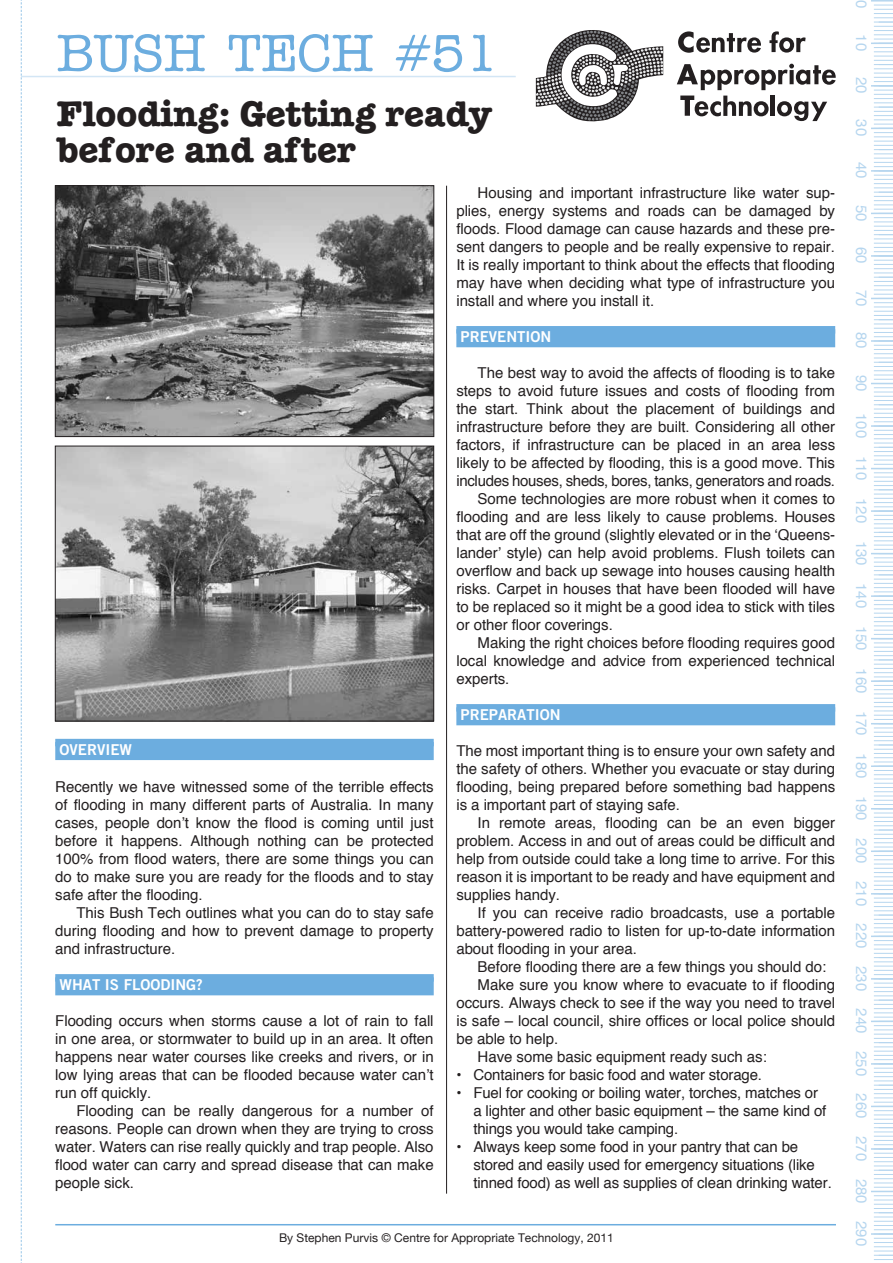
<style>
.page{position:relative;width:893px;height:1263px;background:#fff}
.page>*{position:absolute;margin:0;border:0;box-sizing:border-box;transform-origin:0 0}
.t1{font:52.5px "American Typewriter Medium A";color:#6caddf}
.t2{font:36px/36px "American Typewriter Bold A";color:#231f20}
.t3{font:15px/18px "Helvetica";letter-spacing:-.005em;color:#231f20;text-align:justify}
.t4{font:15px "Helvetica";color:#b6d6ef}
.t5{font:15px "Trade Gothic Bold Two";color:#fff}
.t6{font:12px "Helvetica Neue";color:#231f20}
</style>
<div class="page">
<div style="left:456px;top:326px;width:379px;height:7px;background:#6caddf"></div>
<div style="left:456px;top:329px;width:379px;height:18px;background:#6caddf"></div>
<div style="left:456px;top:704px;width:379px;height:7px;background:#6caddf"></div>
<div style="left:456px;top:707px;width:379px;height:18px;background:#6caddf"></div>
<div style="left:55px;top:739px;width:379px;height:7px;background:#6caddf"></div>
<div style="left:55px;top:742px;width:379px;height:18px;background:#6caddf"></div>
<div style="left:55px;top:974px;width:379px;height:7px;background:#6caddf"></div>
<div style="left:55px;top:977px;width:379px;height:18px;background:#6caddf"></div>
<svg style="left:21px;top:0;width:1px;height:1263px"></svg>
<hr style="left:55px;top:1224px;width:783px;height:1px;background:#6caddf">
<hr style="left:871px;top:0;width:22px;height:2px;background:#b6d6ef">
<svg style="left:871px;top:5px;width:22px;height:1255px"></svg>
<hr style="left:21px;top:76px;width:495px;height:1px;background:#d3e6f5">
<svg style="left:536px;top:30px;width:127px;height:92px"></svg>
<svg style="left:678px;top:31px;width:83px;height:22px"></svg>
<svg style="left:769px;top:31px;width:37px;height:22px"></svg>
<svg style="left:677px;top:64px;width:159px;height:26px"></svg>
<svg style="left:680px;top:96px;width:89px;height:20px"></svg>
<hr style="left:771px;top:96px;width:4px;height:20px;background:#231f20">
<svg style="left:777px;top:101px;width:50px;height:20px"></svg>
<img style="left:57px;top:187px;width:375px;height:248px">
<div style="left:55px;top:185px;width:379px;height:252px;border:1px solid #231f20"></div>
<img style="left:57px;top:448px;width:375px;height:271px">
<div style="left:55px;top:446px;width:379px;height:275px;border:1px solid #231f20"></div>
<hr style="left:446px;top:186px;width:1px;height:1007px;background:#231f20">
<h1 class="t1" style="left:57px;top:24px;width:444px">BUSH TECH #51</h1>
<h2 class="t2" style="left:57px;top:95px;width:437px">Flooding: Getting ready before and after</h2>
<p class="t5" style="left:60px;top:740px;width:74px">OVERVIEW</p>
<p class="t3" style="left:55px;top:779px;width:380px">Recently we have witnessed some of the terrible effects of flooding in many different parts of Australia. In many cases, people don’t know the flood is coming until just before it happens. Although nothing can be protected 100% from flood waters, there are some things you can do to make sure you are ready for the floods and to stay safe after the flooding.</p>
<p class="t3" style="left:55px;top:905px;width:380px;text-indent:21px">This Bush Tech outlines what you can do to stay safe during flooding and how to prevent damage to property and infrastructure.</p>
<p class="t5" style="left:60px;top:975px;width:145px">WHAT IS FLOODING?</p>
<p class="t3" style="left:55px;top:1013px;width:380px">Flooding occurs when storms cause a lot of rain to fall in one area, or stormwater to build up in an area. It often happens near water courses like creeks and rivers, or in low lying areas that can be flooded because water can’t run off quickly.</p>
<p class="t3" style="left:55px;top:1103px;width:380px;text-indent:21px">Flooding can be really dangerous for a number of reasons. People can drown when they are trying to cross water. Waters can rise really quickly and trap people. Also flood water can carry and spread disease that can make people sick.</p>
<p class="t3" style="left:456px;top:185px;width:380px;text-indent:21px">Housing and important infrastructure like water sup&shy;plies, energy systems and roads can be damaged by floods. Flood damage can cause hazards and these pre&shy;sent dangers to people and be really expensive to repair.<br>It is really important to think about the effects that flooding may have when deciding what type of infrastructure you install and where you install it.</p>
<p class="t5" style="left:461px;top:327px;width:92px">PREVENTION</p>
<p class="t3" style="left:478px;top:365px;width:359px">The best way to avoid the affects of flooding is to take</p>
<p class="t3" style="left:456px;top:383px;width:380px">steps to avoid future issues and costs of flooding from</p>
<p class="t3" style="left:456px;top:401px;width:380px">the start. Think about the placement of buildings and</p>
<p class="t3" style="left:456px;top:419px;width:380px">infrastructure before they are built. Considering all other</p>
<p class="t3" style="left:456px;top:437px;width:380px">factors, if infrastructure can be placed in an area less</p>
<p class="t3" style="left:456px;top:455px;width:380px">likely to be affected by flooding, this is a good move. This</p>
<p class="t3" style="left:456px;top:473px;width:380px">includes houses, sheds, bores, tanks, generators and roads.</p>
<p class="t3" style="left:478px;top:491px;width:359px">Some technologies are more robust when it comes to</p>
<p class="t3" style="left:456px;top:509px;width:380px">flooding and are less likely to cause problems. Houses</p>
<p class="t3" style="left:456px;top:527px;width:380px">that are off the ground (slightly elevated or in the ‘Queens-</p>
<p class="t3" style="left:456px;top:545px;width:380px">lander’ style) can help avoid problems. Flush toilets can</p>
<p class="t3" style="left:456px;top:563px;width:380px">overflow and back up sewage into houses causing health</p>
<p class="t3" style="left:456px;top:581px;width:380px">risks. Carpet in houses that have been flooded will have</p>
<p class="t3" style="left:456px;top:599px;width:380px">to be replaced so it might be a good idea to stick with tiles</p>
<p class="t3" style="left:456px;top:617px;width:158px">or other floor coverings.</p>
<p class="t3" style="left:478px;top:635px;width:359px">Making the right choices before flooding requires good</p>
<p class="t3" style="left:456px;top:653px;width:380px">local knowledge and advice from experienced technical</p>
<p class="t3" style="left:456px;top:671px;width:55px">experts.</p>
<p class="t5" style="left:461px;top:705px;width:102px">PREPARATION</p>
<p class="t3" style="left:456px;top:743px;width:380px">The most important thing is to ensure your own safety and the safety of others. Whether you evacuate or stay during flooding, being prepared before something bad happens is a important part of staying safe.</p>
<p class="t3" style="left:456px;top:815px;width:380px;text-indent:21px">In remote areas, flooding can be an even bigger problem. Access in and out of areas could be difficult and help from outside could take a long time to arrive. For this reason it is important to be ready and have equipment and supplies handy.</p>
<p class="t3" style="left:456px;top:905px;width:380px;text-indent:21px">If you can receive radio broadcasts, use a portable battery-powered radio to listen for up-to-date information about flooding in your area.</p>
<p class="t3" style="left:478px;top:959px;width:350px">Before flooding there are a few things you should do:</p>
<p class="t3" style="left:478px;top:977px;width:359px">Make sure you know where to evacuate to if flooding</p>
<p class="t3" style="left:456px;top:995px;width:380px">occurs. Always check to see if the way you need to travel</p>
<p class="t3" style="left:456px;top:1013px;width:380px">is safe – local council, shire offices or local police should</p>
<p class="t3" style="left:456px;top:1031px;width:103px">be able to help.</p>
<p class="t3" style="left:478px;top:1049px;width:291px">Have some basic equipment ready such as:</p>
<p class="t3" style="left:456px;top:1067px;width:307px">• Containers for basic food and water storage.</p>
<p class="t3" style="left:473px;top:1085px;width:355px;text-align:left;text-indent:-17px">• Fuel for cooking or boiling water, torches, matches or a lighter and other basic equipment – the same kind of things you would take camping.</p>
<p class="t3" style="left:473px;top:1139px;width:360px;text-align:left;text-indent:-17px">• Always keep some food in your pantry that can be stored and easily used for emergency situations (like tinned food) as well as supplies of clean drinking water.</p>
<p class="t6" style="left:279px;top:1230px;width:336px">By Stephen Purvis © Centre for Appropriate Technology, 2011</p>
<p class="t4" style="left:871px;top:0;width:10px;rotate:90deg">0</p>
<p class="t4" style="left:871px;top:34px;width:18px;rotate:90deg">10</p>
<p class="t4" style="left:871px;top:77px;width:18px;rotate:90deg">20</p>
<p class="t4" style="left:871px;top:119px;width:18px;rotate:90deg">30</p>
<p class="t4" style="left:871px;top:162px;width:18px;rotate:90deg">40</p>
<p class="t4" style="left:871px;top:204px;width:18px;rotate:90deg">50</p>
<p class="t4" style="left:871px;top:247px;width:18px;rotate:90deg">60</p>
<p class="t4" style="left:871px;top:290px;width:18px;rotate:90deg">70</p>
<p class="t4" style="left:871px;top:332px;width:18px;rotate:90deg">80</p>
<p class="t4" style="left:871px;top:375px;width:18px;rotate:90deg">90</p>
<p class="t4" style="left:871px;top:413px;width:834px;rotate:90deg">100 110 120 130 140 150 160 170 180 190 200 210 220 230 240 250 260 270 280 290</p>
</div>
